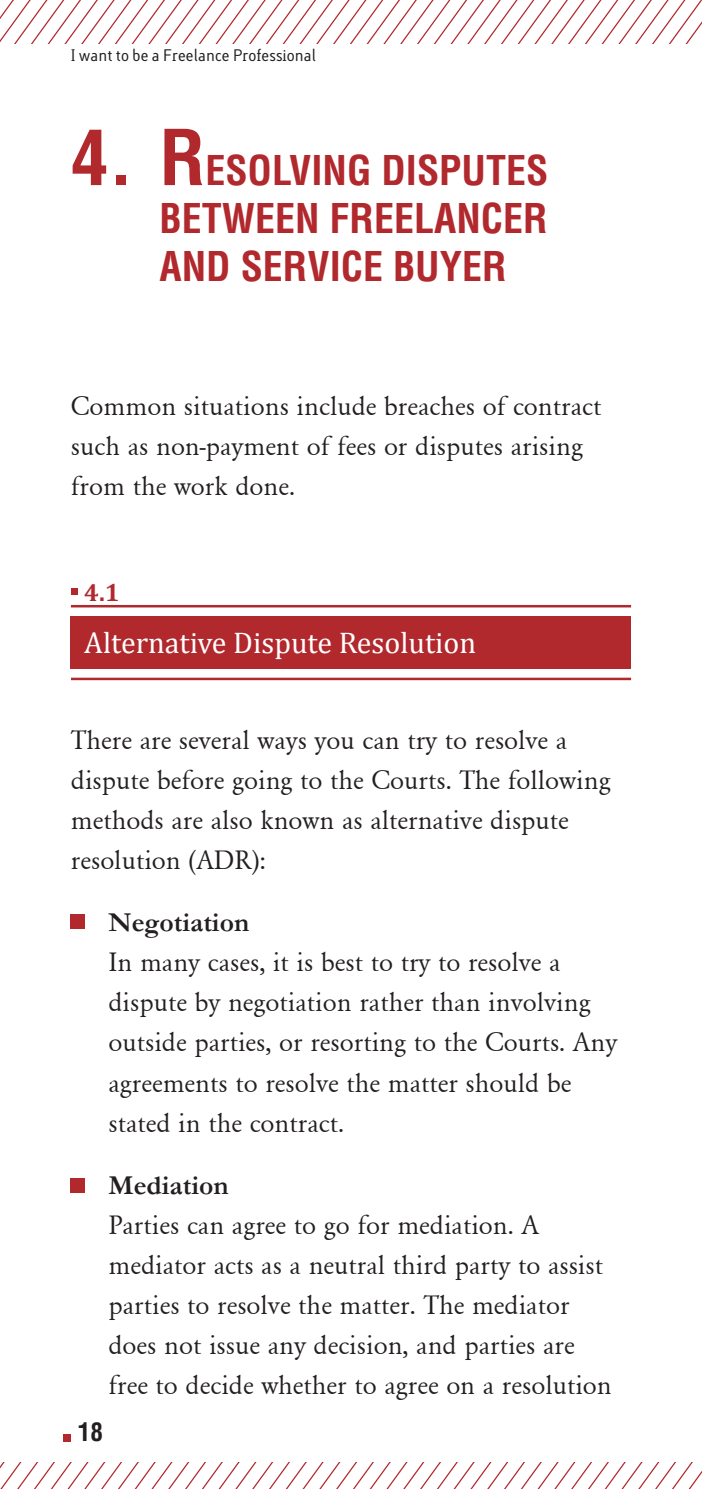
<style>
.page{position:relative;width:702px;height:1489px;background:#fff}
.page>*{position:absolute;margin:0;border:0;box-sizing:border-box;transform-origin:0 0}
.t1{font:700 condensed 40px/48px "Helvetica";color:#b1282d;text-align:justify}
.t2{font:30px "Cambria";color:#fff}
.t3{font:27.5px/40px "Garamond";color:#231f20}
.t4{font:700 27.5px "Garamond";color:#231f20}
.t5{font:700 25px "Cambria";color:#b1282d}
.t6{font:700 condensed 25px "Helvetica";color:#231f20}
.t7{font:15px "Lacuna";color:#231f20}
.s1{font-size:75px}
</style>
<div class="page">
<div style="left:64px;top:1433px;width:7px;height:7px;background:#b1282d"></div>
<svg style="left:0;top:0;width:702px;height:43px"></svg>
<svg style="left:0;top:1462px;width:702px;height:26px"></svg>
<div style="left:71px;top:616px;width:560px;height:53px;background:#b1282d"></div>
<hr style="left:71px;top:605px;width:560px;height:2px;background:#b1282d">
<hr style="left:71px;top:677px;width:560px;height:3px;background:#b1282d">
<div style="left:71px;top:588px;width:7px;height:7px;background:#b1282d"></div>
<div style="left:71px;top:914px;width:14px;height:14px;background:#b1282d"></div>
<div style="left:71px;top:1177px;width:14px;height:15px;background:#b1282d"></div>
<p class="t7" style="left:71px;top:46px;width:247px">I want to be a Freelance Professional</p>
<h1 class="t1" style="left:159px;top:146px;width:390px;text-indent:-89px"><span class="s1">4. R</span>ESOLVING DISPUTES BETWEEN FREELANCER AND SERVICE BUYER</h1>
<p class="t3" style="left:71px;top:386px;width:532px">Common situations include breaches of contract such as non-payment of fees or disputes arising from the work done.</p>
<p class="t5" style="left:84px;top:574px;width:37px">4.1</p>
<p class="t2" style="left:84px;top:624px;width:393px">Alternative Dispute Resolution</p>
<p class="t3" style="left:71px;top:719px;width:541px">There are several ways you can try to resolve a dispute before going to the Courts. The following methods are also known as alternative dispute resolution (ADR):</p>
<p class="t4" style="left:108px;top:906px;width:142px">Negotiation</p>
<p class="t3" style="left:108px;top:941px;width:510px">In many cases, it is best to try to resolve a dispute by negotiation rather than involving outside parties, or resorting to the Courts. Any agreements to resolve the matter should be stated in the contract.</p>
<p class="t4" style="left:108px;top:1168px;width:122px">Mediation</p>
<p class="t3" style="left:108px;top:1204px;width:505px">Parties can agree to go for mediation. A mediator acts as a neutral third party to assist parties to resolve the matter. The mediator does not issue any decision, and parties are free to decide whether to agree on a resolution</p>
<p class="t6" style="left:78px;top:1416px;width:26px">18</p>
</div>
